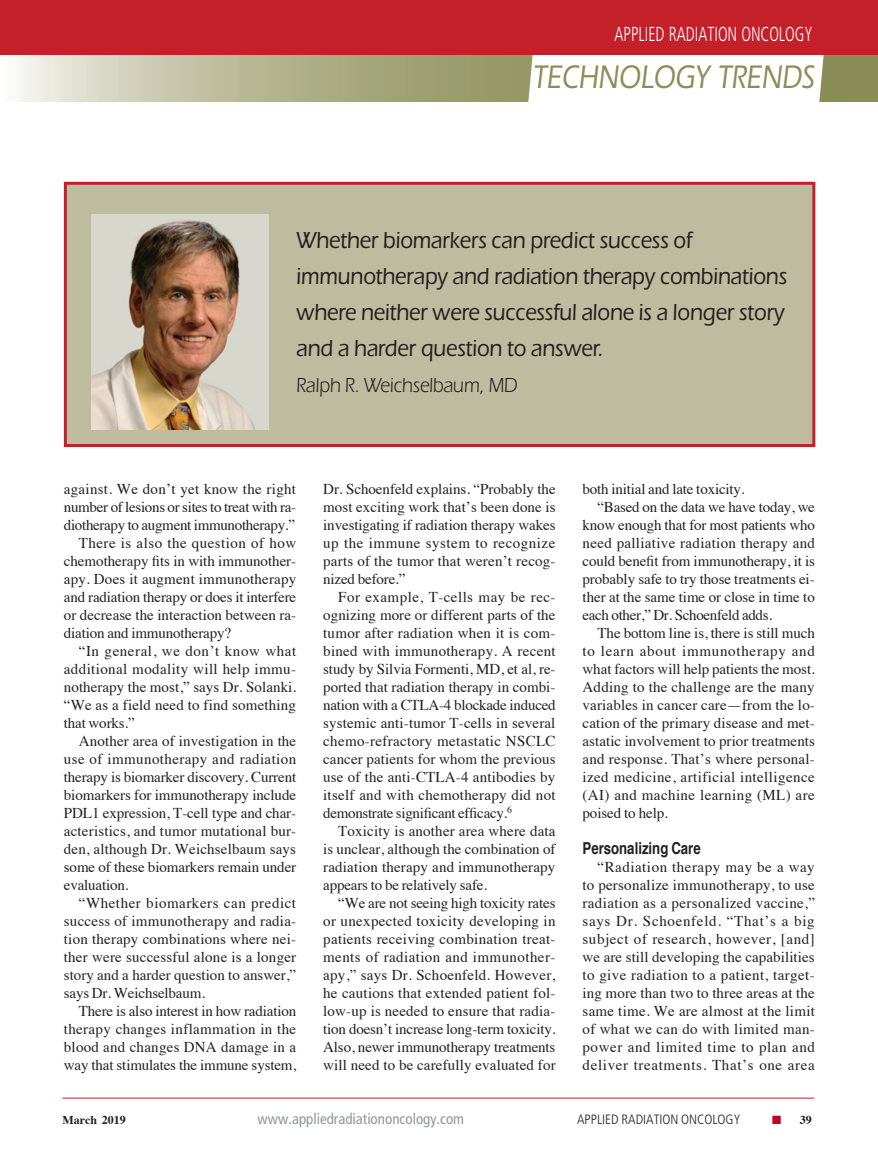
<style>
.page{position:relative;width:878px;height:1175px;background:#fff}
.page>*{position:absolute;margin:0;border:0;box-sizing:border-box;transform-origin:0 0}
.t1{font:500 33.75px "Itc Eras";color:#8b8e57;scale:.8 1}
.pull_quote_author{font:500 24px/36px "Itc Eras";letter-spacing:-.01em;color:#231f20;scale:.9 1}
.pull_quote_author-2{font:21px "Itc Eras";letter-spacing:-.01em;color:#231f20;scale:.9 1}
.t2{font:300 condensed 20.25px "Frutiger";color:#fff;scale:.8 1}
.Article_subhead{font:700 16.5px "Helvetica";color:#231f20;scale:.8 1}
.Article_body_copy{font:15px/18px "Times";letter-spacing:-.005em;color:#231f20;text-align:justify}
.t3{font:condensed 15px "Frutiger";color:#939598}
.t4{font:300 condensed 13.5px "Frutiger";color:#231f20}
.t5{font:700 12px "Times";color:#231f20}
.s1{color:#c1022c}
</style>
<div class="page">
<svg style="left:15px;top:55px;width:863px;height:46px;background:#b5b592"></svg>
<svg style="left:526px;top:55px;width:298px;height:47px"></svg>
<div style="left:0;top:0;width:878px;height:55px;background:#c4202a"></div>
<hr style="left:62px;top:1097px;width:752px;height:1px;background:#c4202a">
<div style="left:64px;top:182px;width:751px;height:265px;background:#bebc9e;border:3px solid #c4202a"></div>
<img style="left:92px;top:214px;width:176px;height:216px">
<h3 class="t2" style="left:614px;top:22px;width:249px">APPLIED RADIATION ONCOLOGY</h3>
<h1 class="t1" style="left:532px;top:58px;width:357px">TECHNOLOGY TRENDS</h1>
<p class="pull_quote_author" style="left:296px;top:222px;width:547px">Whether biomarkers can predict success of immunotherapy and radiation therapy combinations where neither were successful alone is a longer story and a harder question to answer.</p>
<p class="pull_quote_author-2" style="left:296px;top:373px;width:247px">Ralph R. Weichselbaum, MD</p>
<p class="Article_body_copy" style="left:64px;top:478px;width:234px">against. We don’t yet know the right number of lesions or sites to treat with ra&shy;diotherapy to augment immunotherapy.”</p>
<p class="Article_body_copy" style="left:64px;top:532px;width:234px;text-indent:15px">There is also the question of how chemotherapy fits in with immunother&shy;apy. Does it augment immunotherapy and radiation therapy or does it interfere or decrease the interaction between ra&shy;diation and immunotherapy?</p>
<p class="Article_body_copy" style="left:64px;top:640px;width:234px;text-indent:15px">“In general, we don’t know what additional modality will help immu&shy;notherapy the most,” says Dr. Solanki. “We as a field need to find something that works.”</p>
<p class="Article_body_copy" style="left:64px;top:730px;width:234px;text-indent:15px">Another area of investigation in the use of immunotherapy and radiation therapy is biomarker discovery. Current biomarkers for immunotherapy include PDL1 expression, T-cell type and char&shy;acteristics, and tumor mutational bur&shy;den, although Dr. Weichselbaum says some of these biomarkers remain under evaluation.</p>
<p class="Article_body_copy" style="left:64px;top:892px;width:234px;text-indent:15px">“Whether biomarkers can predict success of immunotherapy and radia&shy;tion therapy combinations where nei&shy;ther were successful alone is a longer story and a harder question to answer,” says Dr. Weichselbaum.</p>
<p class="Article_body_copy" style="left:64px;top:1000px;width:234px;text-indent:15px">There is also interest in how radiation therapy changes inflammation in the blood and changes DNA damage in a way that stimulates the immune system,</p>
<p class="Article_body_copy" style="left:323px;top:478px;width:234px">Dr. Schoenfeld explains. “Probably the most exciting work that’s been done is investigating if radiation therapy wakes up the immune system to recognize parts of the tumor that weren’t recog&shy;nized before.”</p>
<p class="Article_body_copy" style="left:323px;top:586px;width:234px;text-indent:15px">For example, T-cells may be rec&shy;ognizing more or different parts of the tumor after radiation when it is com&shy;bined with immunotherapy. A recent study by Silvia Formenti, MD, et al, re&shy;ported that radiation therapy in combi&shy;nation with a CTLA-4 blockade induced systemic anti-tumor T-cells in several chemo-refractory metastatic NSCLC cancer patients for whom the previous use of the anti-CTLA-4 antibodies by itself and with chemotherapy did not demonstrate significant efficacy.<sup>6</sup></p>
<p class="Article_body_copy" style="left:323px;top:820px;width:234px;text-indent:15px">Toxicity is another area where data is unclear, although the combination of radiation therapy and immunotherapy appears to be relatively safe.</p>
<p class="Article_body_copy" style="left:323px;top:892px;width:234px;text-indent:15px">“We are not seeing high toxicity rates or unexpected toxicity developing in patients receiving combination treat&shy;ments of radiation and immunother&shy;apy,” says Dr. Schoenfeld. However, he cautions that extended patient fol&shy;low-up is needed to ensure that radia&shy;tion doesn’t increase long-term toxicity.<br>Also, newer immunotherapy treatments will need to be carefully evaluated for</p>
<p class="Article_body_copy" style="left:582px;top:478px;width:164px">both initial and late toxicity.</p>
<p class="Article_body_copy" style="left:582px;top:496px;width:234px;text-indent:15px">“Based on the data we have today, we know enough that for most patients who need palliative radiation therapy and could benefit from immunotherapy, it is probably safe to try those treatments ei&shy;ther at the same time or close in time to each other,” Dr. Schoenfeld adds.</p>
<p class="Article_body_copy" style="left:582px;top:622px;width:234px;text-indent:15px">The bottom line is, there is still much to learn about immunotherapy and what factors will help patients the most.<br>Adding to the challenge are the many variables in cancer care—from the lo&shy;cation of the primary disease and met&shy;astatic involvement to prior treatments and response. That’s where personal&shy;ized medicine, artificial intelligence (AI) and machine learning (ML) are poised to help.</p>
<p class="Article_subhead" style="left:582px;top:834px;width:149px">Personalizing Care</p>
<p class="Article_body_copy" style="left:582px;top:856px;width:234px;text-indent:15px">“Radiation therapy may be a way to personalize immunotherapy, to use radiation as a personalized vaccine,” says Dr. Schoenfeld. “That’s a big subject of research, however, [and] we are still developing the capabilities to give radiation to a patient, target&shy;ing more than two to three areas at the same time. We are almost at the limit of what we can do with limited man&shy;power and limited time to plan and deliver treatments. That’s one area</p>
<p class="t5" style="left:62px;top:1108px;width:65px">March 2019</p>
<p class="t3" style="left:257px;top:1110px;width:208px">www.appliedradiationoncology.com</p>
<p class="t4" style="left:577px;top:1112px;width:165px">APPLIED RADIATION ONCOLOGY</p>
<p class="t5" style="left:772px;top:1108px;width:41px"><span class="s1">■</span> 39</p>
</div>
